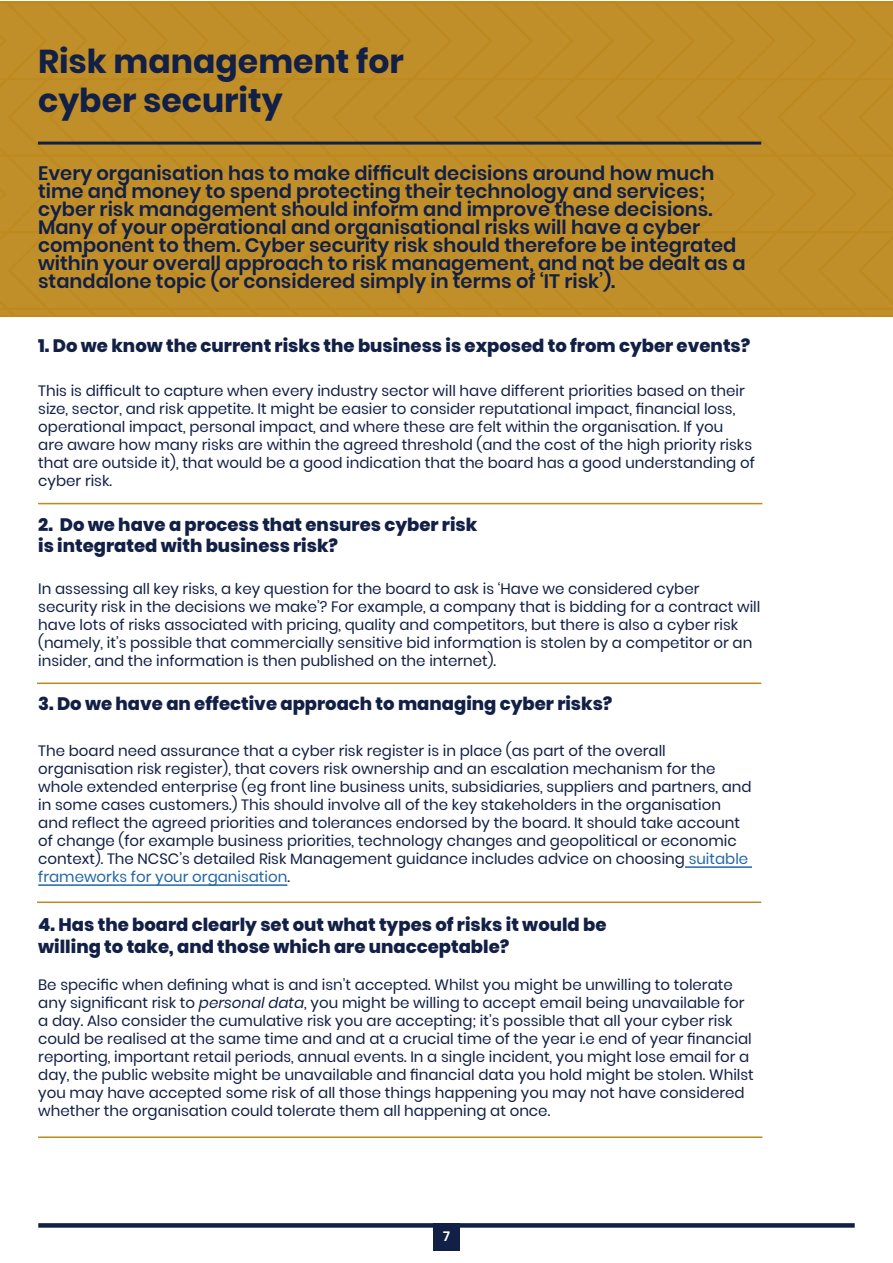
<style>
.page{position:relative;width:893px;height:1263px;background:#fff}
.page>*{position:absolute;margin:0;border:0;box-sizing:border-box;transform-origin:0 0}
.t1{font:700 33px/39.6px "Poppins";color:#122046}
.Body{font:600 19.5px/18px "Poppins";color:#122046}
.t2{font:800 18px/21.6px "Poppins";color:#122046}
.Body-2{font:15px/18px "Poppins";color:#122046}
.t3{font:600 13.5px "Poppins";color:#fff}
.s1{color:#2266a4}
.s2{font-style:italic}
</style>
<div class="page">
<div style="left:38px;top:1223px;width:817px;height:5px;background:#122046"></div>
<div style="left:433px;top:1223px;width:27px;height:28px;background:#122046"></div>
<hr style="left:685px;top:866px;width:67px;height:2px;background:#2266a4">
<hr style="left:38px;top:884px;width:249px;height:2px;background:#2266a4">
<svg style="left:0;top:1px;width:893px;height:314px;background:#c08e28"></svg>
<hr style="left:38px;top:503px;width:724px;height:1px;background:#be8a20">
<hr style="left:37px;top:682px;width:724px;height:2px;background:#be8a20">
<hr style="left:37px;top:901px;width:724px;height:2px;background:#be8a20">
<hr style="left:38px;top:1136px;width:724px;height:2px;background:#be8a20">
<hr style="left:38px;top:142px;width:723px;height:3px;background:#102145">
<p class="t1" style="left:38px;top:41px;width:367px">Risk management for cyber security</p>
<p class="Body" style="left:38px;top:164px;width:709px">Every organisation has to make difficult decisions around how much time and money to spend protecting their technology and services; cyber risk management should inform and improve these decisions.<br>Many of your operational and organisational risks will have a cyber component to them. Cyber security risk should therefore be integrated within your overall approach to risk management, and not be dealt as a standalone topic (or considered simply in terms of ‘IT risk’).</p>
<p class="t2" style="left:38px;top:335px;width:714px">1. Do we know the current risks the business is exposed to from cyber events?</p>
<p class="Body-2" style="left:38px;top:382px;width:718px">This is difficult to capture when every industry sector will have different priorities based on their size, sector, and risk appetite. It might be easier to consider reputational impact, financial loss, operational impact, personal impact, and where these are felt within the organisation. If you<br>are aware how many risks are within the agreed threshold (and the cost of the high priority risks that are outside it), that would be a good indication that the board has a good understanding of cyber risk.</p>
<p class="t2" style="left:38px;top:513px;width:440px">2. Do we have a process that ensures cyber risk is integrated with business risk?</p>
<p class="Body-2" style="left:38px;top:580px;width:724px">In assessing all key risks, a key question for the board to ask is ‘Have we considered cyber security risk in the decisions we make’? For example, a company that is bidding for a contract will have lots of risks associated with pricing, quality and competitors, but there is also a cyber risk (namely, it’s possible that commercially sensitive bid information is stolen by a competitor or an insider, and the information is then published on the internet).</p>
<p class="t2" style="left:38px;top:693px;width:576px">3. Do we have an effective approach to managing cyber risks?</p>
<p class="Body-2" style="left:38px;top:742px;width:715px">The board need assurance that a cyber risk register is in place (as part of the overall organisation risk register), that covers risk ownership and an escalation mechanism for the whole extended enterprise (eg front line business units, subsidiaries, suppliers and partners, and in some cases customers.) This should involve all of the key stakeholders in the organisation and reflect the agreed priorities and tolerances endorsed by the board. It should take account of change (for example business priorities, technology changes and geopolitical or economic context). The NCSC’s detailed Risk Management guidance includes advice on choosing <span class="s1">suitable frameworks for your organisation</span>.</p>
<p class="t2" style="left:38px;top:914px;width:570px">4. Has the board clearly set out what types of risks it would be willing to take, and those which are unacceptable?</p>
<p class="Body-2" style="left:38px;top:976px;width:717px">Be specific when defining what is and isn’t accepted. Whilst you might be unwilling to tolerate any significant risk to <span class="s2">personal data</span>, you might be willing to accept email being unavailable for a day. Also consider the cumulative risk you are accepting; it’s possible that all your cyber risk could be realised at the same time and and at a crucial time of the year i.e end of year financial reporting, important retail periods, annual events. In a single incident, you might lose email for a day, the public website might be unavailable and financial data you hold might be stolen. Whilst you may have accepted some risk of all those things happening you may not have considered whether the organisation could tolerate them all happening at once.</p>
<p class="t3" style="left:443px;top:1229px;width:8px">7</p>
</div>
